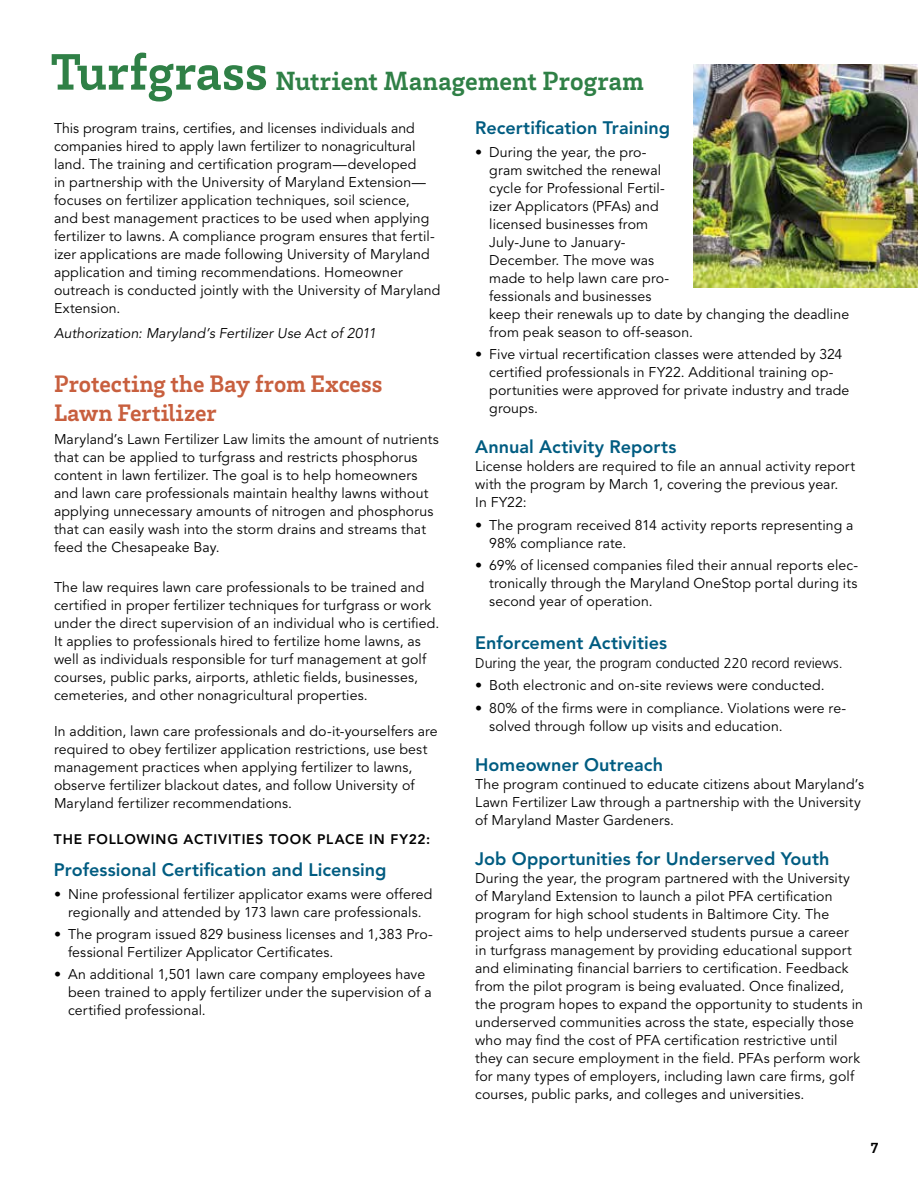
<style>
.page{position:relative;width:918px;height:1188px;background:#fff}
.page>*{position:absolute;margin:0;border:0;box-sizing:border-box;transform-origin:0 0}
.t1{font:700 27px "Brix Slab";color:#2f8046}
.t2{font:700 24.45px/29.4px "Brix Slab";color:#c85f3e}
.t3{font:800 18px "Avenir";color:#005c81}
.t4{font:700 15px "Brix Slab";color:#000}
.t5{font:300 14.25px "Frutiger";color:#000}
.t6{font:14.1px/18px "Avenir";letter-spacing:.01em;color:#000}
.t7{font:italic 14.1px "Avenir";letter-spacing:.005em;color:#000}
.t8{font:800 13.8px "Avenir";letter-spacing:.06em;color:#000}
.s1{font-size:52.5px}
.s2{font-family:"Frutiger";font-weight:300}
</style>
<div class="page">
<img style="left:693px;top:65px;width:225px;height:222px">
<h1 class="t1" style="left:51px;top:63px;width:595px"><span class="s1">Turfgrass</span> Nutrient Management Program</h1>
<p class="t6" style="left:54px;top:120px;width:388px">This program trains, certifies, and licenses individuals and companies hired to apply lawn fertilizer to nonagricultural land. The training and certification program—developed<br>in partnership with the University of Maryland Extension— focuses on fertilizer application techniques, soil science,<br>and best management practices to be used when applying fertilizer to lawns. A compliance program ensures that fertil&shy;izer applications are made following University of Maryland application and timing recommendations. Homeowner outreach is conducted jointly with the University of Maryland Extension.</p>
<p class="t7" style="left:54px;top:325px;width:324px">Authorization: Maryland’s Fertilizer Use Act of 2011</p>
<h2 class="t2" style="left:54px;top:368px;width:330px">Protecting the Bay from Excess<br>Lawn Fertilizer</h2>
<p class="t6" style="left:54px;top:430px;width:386px">Maryland’s Lawn Fertilizer Law limits the amount of nutrients that can be applied to turfgrass and restricts phosphorus content in lawn fertilizer. The goal is to help homeowners and lawn care professionals maintain healthy lawns without applying unnecessary amounts of nitrogen and phosphorus that can easily wash into the storm drains and streams that feed the Chesapeake Bay.</p>
<p class="t6" style="left:54px;top:579px;width:387px">The law requires lawn care professionals to be trained and certified in proper fertilizer techniques for turfgrass or work under the direct supervision of an individual who is certified.<br>It applies to professionals hired to fertilize home lawns, as well as individuals responsible for turf management at golf courses, public parks, airports, athletic fields, businesses, cemeteries, and other nonagricultural properties.</p>
<p class="t6" style="left:54px;top:723px;width:385px">In addition, lawn care professionals and do-it-yourselfers are required to obey fertilizer application restrictions, use best management practices when applying fertilizer to lawns, observe fertilizer blackout dates, and follow University of Maryland fertilizer recommendations.</p>
<p class="t8" style="left:54px;top:831px;width:378px">THE FOLLOWING ACTIVITIES TOOK PLACE IN FY22:</p>
<p class="t3" style="left:54px;top:860px;width:334px">Professional Certification and Licensing</p>
<p class="t6" style="left:54px;top:885px;width:380px;text-align:center"><span class="s2">•</span> Nine professional fertilizer applicator exams were offered regionally and attended by 173 lawn care professionals.</p>
<p class="t6" style="left:68px;top:926px;width:366px;text-indent:-14px"><span class="s2">•</span> The program issued 829 business licenses and 1,383 Pro&shy;fessional Fertilizer Applicator Certificates.</p>
<p class="t6" style="left:68px;top:966px;width:365px;text-indent:-14px"><span class="s2">•</span> An additional 1,501 lawn care company employees have been trained to apply fertilizer under the supervision of a certified professional.</p>
<p class="t3" style="left:475px;top:117px;width:197px">Recertification Training</p>
<p class="t6" style="left:489px;top:143px;width:361px;text-indent:-14px"><span class="s2">•</span> During the year, the pro-<br>gram switched the renewal<br>cycle for Professional Fertil-<br>izer Applicators (PFAs) and<br>licensed businesses from<br>July-June to January-<br>December. The move was<br>made to help lawn care pro-<br>fessionals and businesses<br>keep their renewals up to date by changing the deadline from peak season to off-season.</p>
<p class="t6" style="left:489px;top:346px;width:362px;text-indent:-14px"><span class="s2">•</span> Five virtual recertification classes were attended by 324 certified professionals in FY22. Additional training op&shy;portunities were approved for private industry and trade groups.</p>
<p class="t3" style="left:475px;top:436px;width:203px">Annual Activity Reports</p>
<p class="t6" style="left:475px;top:458px;width:381px">License holders are required to file an annual activity report with the program by March 1, covering the previous year.<br>In FY22:</p>
<p class="t6" style="left:489px;top:516px;width:366px;text-indent:-14px"><span class="s2">•</span> The program received 814 activity reports representing a<br>98% compliance rate.</p>
<p class="t6" style="left:489px;top:557px;width:370px;text-align:justify;text-indent:-14px"><span class="s2">•</span> 69% of licensed companies filed their annual reports elec&shy;tronically through the Maryland OneStop portal during its second year of operation.</p>
<p class="t3" style="left:475px;top:632px;width:193px">Enforcement Activities</p>
<p class="t5" style="left:475px;top:655px;width:369px">During the year, the program conducted 220 record reviews.</p>
<p class="t6" style="left:475px;top:677px;width:351px"><span class="s2">•</span> Both electronic and on-site reviews were conducted.</p>
<p class="t6" style="left:489px;top:699px;width:359px;text-indent:-14px"><span class="s2">•</span> 80% of the firms were in compliance. Violations were re&shy;solved through follow up visits and education.</p>
<p class="t3" style="left:475px;top:754px;width:189px">Homeowner Outreach</p>
<p class="t6" style="left:475px;top:776px;width:390px">The program continued to educate citizens about Maryland’s<br>Lawn Fertilizer Law through a partnership with the University of Maryland Master Gardeners.</p>
<p class="t3" style="left:475px;top:848px;width:356px">Job Opportunities for Underserved Youth</p>
<p class="t6" style="left:475px;top:869px;width:389px">During the year, the program partnered with the University of Maryland Extension to launch a pilot PFA certification program for high school students in Baltimore City. The project aims to help underserved students pursue a career in turfgrass management by providing educational support and eliminating financial barriers to certification. Feedback from the pilot program is being evaluated. Once finalized, the program hopes to expand the opportunity to students in underserved communities across the state, especially those who may find the cost of PFA certification restrictive until they can secure employment in the field. PFAs perform work for many types of employers, including lawn care firms, golf courses, public parks, and colleges and universities.</p>
<p class="t4" style="left:871px;top:1138px;width:9px">7</p>
</div>
